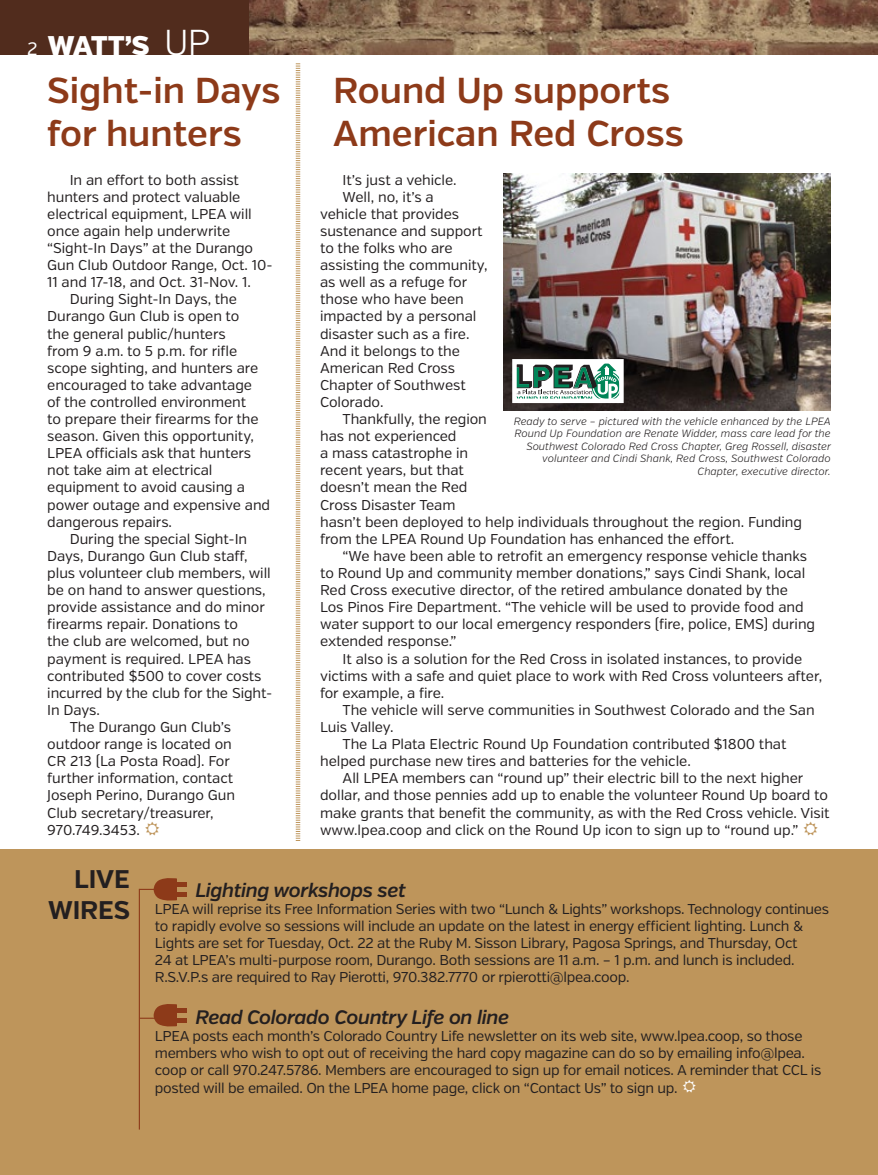
<style>
.page{position:relative;width:878px;height:1175px;background:#fff}
.page>*{position:absolute;margin:0;border:0;box-sizing:border-box;transform-origin:0 0}
.t1{font:600 36px/43.2px "Verb";color:#8d3a19}
.t2{font:900 27px "Verb";color:#fff}
.t3{font:700 25.5px/30.6px "Verb";letter-spacing:-.005em;color:#231f20;text-align:right}
.t4{font:italic 600 19.5px "Verb";letter-spacing:-.02em;color:#231f20}
.t5{font:14.25px/17.1px "Verb";letter-spacing:-.005em;color:#231f20}
.t6{font:italic 300 10.5px/12.6px "Verb";color:#231f20;text-align:right}
.s1{font-weight:400;font-size:18px}
.s2{font-weight:300;font-size:36px}
</style>
<div class="page">
<img style="left:249px;top:0;width:629px;height:55px">
<div style="left:0;top:0;width:249px;height:55px;background:#512c1d"></div>
<div style="left:0;top:849px;width:878px;height:325px;background:#be955b"></div>
<hr style="left:139px;top:888px;width:1px;height:241px;background:#8d3a19">
<hr style="left:177px;top:882px;width:10px;height:4px;background:#8d3a19">
<hr style="left:177px;top:892px;width:10px;height:4px;background:#8d3a19">
<div style="left:177px;top:1007px;width:10px;height:5px;background:#8d3a19"></div>
<hr style="left:177px;top:1018px;width:10px;height:4px;background:#8d3a19">
<svg style="left:140px;top:1004px;width:37px;height:23px"></svg>
<svg style="left:140px;top:878px;width:37px;height:23px"></svg>
<svg style="left:295px;top:63px;width:6px;height:778px"></svg>
<img style="left:504px;top:173px;width:326px;height:237px">
<svg style="left:517px;top:364px;width:101px;height:34px"></svg>
<div style="left:512px;top:359px;width:111px;height:44px;border:4px solid #fff"></div>
<p class="t2" style="left:27px;top:29px;width:185px"><span class="s1">2</span> WATT’S <span class="s2">UP</span></p>
<p class="t1" style="left:47px;top:69px;width:235px">Sight-in Days for hunters</p>
<p class="t1" style="left:333px;top:69px;width:338px">Round Up supports</p>
<p class="t1" style="left:333px;top:113px;width:352px">American Red Cross</p>
<p class="t5" style="left:47px;top:171px;width:227px;text-indent:23px">In an effort to both assist hunters and protect valuable electrical equipment, LPEA will once again help underwrite “Sight-In Days” at the Durango<br>Gun Club Outdoor Range, Oct. 10-<br>11 and 17-18, and Oct. 31-Nov. 1.</p>
<p class="t5" style="left:47px;top:291px;width:224px;text-indent:23px">During Sight-In Days, the<br>Durango Gun Club is open to<br>the general public/hunters<br>from 9 a.m. to 5 p.m. for rifle scope sighting, and hunters are encouraged to take advantage<br>of the controlled environment<br>to prepare their firearms for the season. Given this opportunity,<br>LPEA officials ask that hunters not take aim at electrical equipment to avoid causing a power outage and expensive and dangerous repairs.</p>
<p class="t5" style="left:47px;top:530px;width:227px;text-indent:23px">During the special Sight-In<br>Days, Durango Gun Club staff, plus volunteer club members, will be on hand to answer questions, provide assistance and do minor firearms repair. Donations to<br>the club are welcomed, but no payment is required. LPEA has contributed $500 to cover costs incurred by the club for the Sight-<br>In Days.</p>
<p class="t5" style="left:47px;top:718px;width:189px;text-indent:23px">The Durango Gun Club’s outdoor range is located on<br>CR 213 (La Posta Road). For further information, contact<br>Joseph Perino, Durango Gun<br>Club secretary/treasurer,<br>970.749.3453.</p>
<p class="t5" style="left:342px;top:171px;width:116px">It’s just a vehicle.</p>
<p class="t5" style="left:320px;top:188px;width:169px;text-indent:23px">Well, no, it’s a<br>vehicle that provides sustenance and support to the folks who are assisting the community, as well as a refuge for those who have been impacted by a personal disaster such as a fire.<br>And it belongs to the<br>American Red Cross<br>Chapter of Southwest<br>Colorado.</p>
<p class="t5" style="left:320px;top:411px;width:483px;text-indent:23px">Thankfully, the region<br>has not experienced<br>a mass catastrophe in<br>recent years, but that<br>doesn’t mean the Red<br>Cross Disaster Team<br>hasn’t been deployed to help individuals throughout the region. Funding from the LPEA Round Up Foundation has enhanced the effort.</p>
<p class="t5" style="left:320px;top:547px;width:496px;text-indent:23px">“We have been able to retrofit an emergency response vehicle thanks to Round Up and community member donations,” says Cindi Shank, local Red Cross executive director, of the retired ambulance donated by the<br>Los Pinos Fire Department. “The vehicle will be used to provide food and water support to our local emergency responders (fire, police, EMS) during extended response.”</p>
<p class="t5" style="left:320px;top:650px;width:503px;text-indent:23px">It also is a solution for the Red Cross in isolated instances, to provide victims with a safe and quiet place to work with Red Cross volunteers after, for example, a fire.</p>
<p class="t5" style="left:320px;top:701px;width:496px;text-indent:23px">The vehicle will serve communities in Southwest Colorado and the San<br>Luis Valley.</p>
<p class="t5" style="left:320px;top:735px;width:468px;text-indent:23px">The La Plata Electric Round Up Foundation contributed $1800 that helped purchase new tires and batteries for the vehicle.</p>
<p class="t5" style="left:320px;top:770px;width:511px;text-indent:23px">All LPEA members can “round up” their electric bill to the next higher dollar, and those pennies add up to enable the volunteer Round Up board to make grants that benefit the community, as with the Red Cross vehicle. Visit www.lpea.coop and click on the Round Up icon to sign up to “round up.”</p>
<p class="t6" style="left:513px;top:415px;width:319px">Ready to serve – pictured with the vehicle enhanced by the LPEA Round Up Foundation are Renate Widder, mass care lead for the Southwest Colorado Red Cross Chapter, Greg Rossell, disaster volunteer and Cindi Shank, Red Cross, Southwest Colorado Chapter, executive director.</p>
<p class="t3" style="left:48px;top:864px;width:83px">LIVE<br>WIRES</p>
<p class="t4" style="left:195px;top:878px;width:212px">Lighting workshops set</p>
<p class="t5" style="left:155px;top:900px;width:675px">LPEA will reprise its Free Information Series with two “Lunch &amp; Lights” workshops. Technology continues to rapidly evolve so sessions will include an update on the latest in energy efficient lighting. Lunch &amp; Lights are set for Tuesday, Oct. 22 at the Ruby M. Sisson Library, Pagosa Springs, and Thursday, Oct<br>24 at LPEA’s multi-purpose room, Durango. Both sessions are 11 a.m. – 1 p.m. and lunch is included.<br>R.S.V.P.s are required to Ray Pierotti, 970.382.7770 or rpierotti@lpea.coop.</p>
<p class="t4" style="left:195px;top:1005px;width:315px">Read Colorado Country Life on line</p>
<p class="t5" style="left:155px;top:1027px;width:668px">LPEA posts each month’s Colorado Country Life newsletter on its web site, www.lpea.coop, so those members who wish to opt out of receiving the hard copy magazine can do so by emailing info@lpea. coop or call 970.247.5786. Members are encouraged to sign up for email notices. A reminder that CCL is posted will be emailed. On the LPEA home page, click on “Contact Us” to sign up.</p>
</div>
